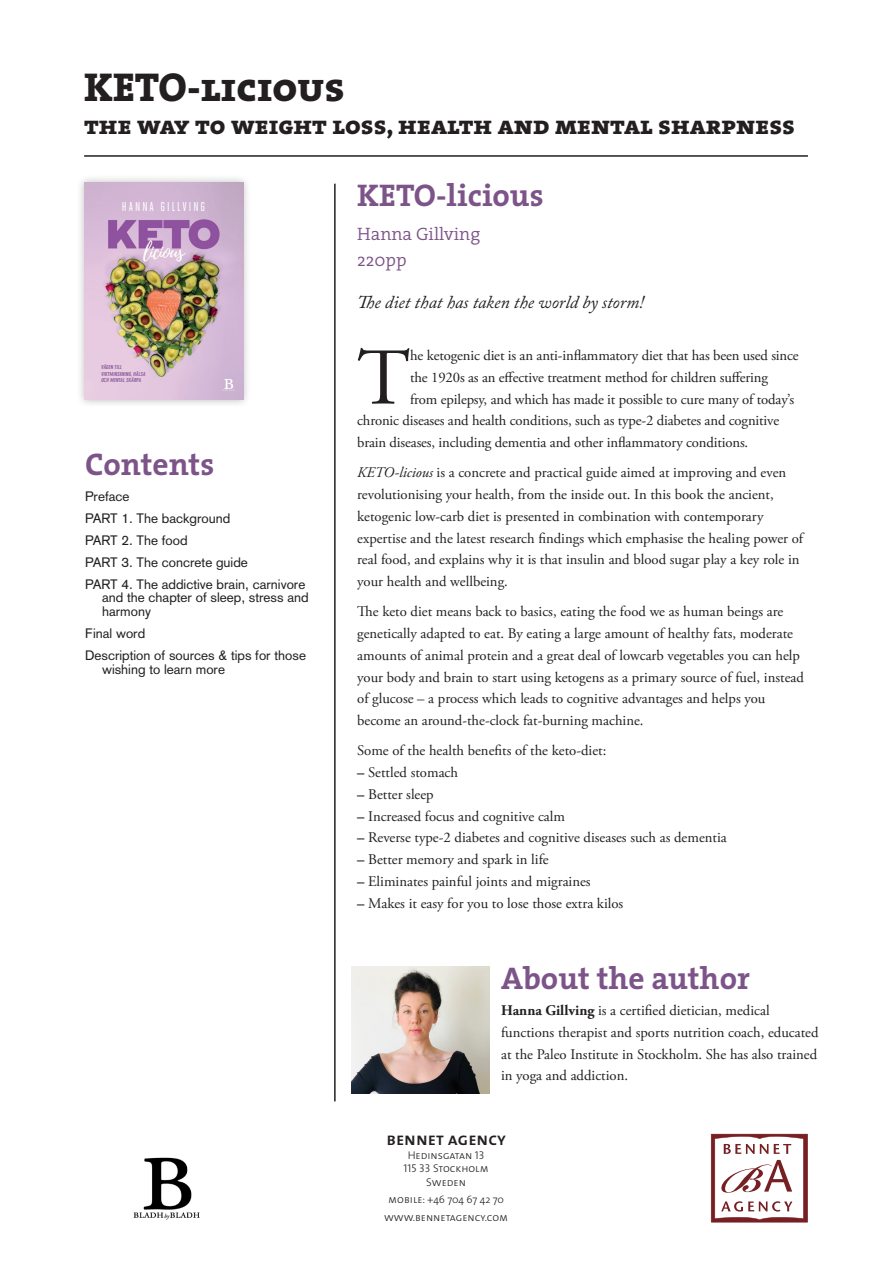
<style>
.page{position:relative;width:893px;height:1263px;background:#fff}
.page>*{position:absolute;margin:0;border:0;box-sizing:border-box;transform-origin:0 0}
.Bröd{font:80.25px "Adobe Garamond Pro";color:#231f20}
.Tittel_2rad{font:40.5px "The Serif Extra Bold Caps";color:#231f20}
.mellan{font:700 31.5px "The Serif";color:#7c5489}
.sv_titel{font:700 31.5px "The Serif";color:#7c5489}
.Tittel_2rad-2{font:25.5px "The Serif Extra Bold Caps";color:#231f20}
.Ingress{font:italic 18px "Adobe Caslon Pro";color:#231f20}
.Förfat{font:300 18px "The Serif";color:#7c5489}
.t1{font:18px "The Sans Semi Bold Caps";color:#231f20}
.Bröd_2{font:14.7px/21.8px "Adobe Garamond Pro";color:#231f20}
.Bröd-2{font:14.7px "Adobe Garamond Pro";letter-spacing:-.01em;color:#231f20}
.Innehåll{font:13.5px/13.5px "Akzidenz Grotesk";color:#231f20}
.t2{font:12.75px "Heroic Condensed";letter-spacing:.15em;color:#fff;scale:1.05 1}
.t3{font:11.25px/13.5px "The Sans Light Caps";color:#231f20;text-align:center}
.t4{font:300 10.5px "The Sans";color:#231f20}
.t5{font:700 condensed 5.4px/6.3px "DIN Neuzeit Grotesk";color:#835295}
.s1{font-style:italic}
.s2{font-weight:700}
.s3{font-family:"The Sans Light Caps";font-weight:400;font-size:11.25px}
.s4{font-size:11.25px}
</style>
<div class="page">
<hr style="left:84px;top:155px;width:724px;height:2px;background:#231f20">
<hr style="left:334px;top:184px;width:2px;height:917px;background:#231f20">
<div style="left:76px;top:174px;width:175px;height:234px;background:#231f20;opacity:.3"></div>
<img style="left:84px;top:182px;width:159px;height:217px">
<svg style="left:222px;top:379px;width:13px;height:11px"></svg>
<img style="left:352px;top:966px;width:137px;height:128px">
<img style="left:133px;top:1157px;width:67px;height:63px">
<svg style="left:711px;top:1134px;width:97px;height:88px"></svg>
<p class="Tittel_2rad" style="left:84px;top:54px;width:262px">KETO-licious</p>
<p class="Tittel_2rad-2" style="left:84px;top:104px;width:712px">the way to weight loss, health and mental sharpness</p>
<p class="t2" style="left:122px;top:200px;width:81px">HANNA GILLVING</p>
<p class="t5" style="left:101px;top:364px;width:47px">VÄGEN TILL<br>VIKTMINSKNING,HÄLSA<br>OCH MENTAL SKÄRPA</p>
<p class="mellan" style="left:85px;top:438px;width:131px">Contents</p>
<p class="Innehåll" style="left:85px;top:489px;width:46px">Preface</p>
<p class="Innehåll" style="left:85px;top:511px;width:147px">PART 1. The background</p>
<p class="Innehåll" style="left:85px;top:533px;width:104px">PART 2. The food</p>
<p class="Innehåll" style="left:85px;top:555px;width:164px">PART 3. The concrete guide</p>
<p class="Innehåll" style="left:102px;top:577px;width:208px;text-indent:-17px">PART 4. The addictive brain, carnivore and the chapter of sleep, stress and harmony</p>
<p class="Innehåll" style="left:85px;top:626px;width:62px">Final word</p>
<p class="Innehåll" style="left:102px;top:648px;width:205px;text-indent:-17px">Description of sources &amp; tips for those wishing to learn more</p>
<p class="sv_titel" style="left:357px;top:169px;width:188px">KETO-licious</p>
<p class="Förfat" style="left:357px;top:219px;width:125px">Hanna Gillving</p>
<p class="Förfat" style="left:357px;top:245px;width:51px">220pp</p>
<p class="Ingress" style="left:357px;top:292px;width:289px">The diet that has taken the world by storm!</p>
<p class="Bröd" style="left:357px;top:330px;width:55px">T</p>
<p class="Bröd-2" style="left:410px;top:346px;width:390px">he ketogenic diet is an anti-inflammatory diet that has been used since</p>
<p class="Bröd-2" style="left:410px;top:368px;width:359px">the 1920s as an effective treatment method for children suffering</p>
<p class="Bröd-2" style="left:410px;top:390px;width:385px">from epilepsy, and which has made it possible to cure many of today’s</p>
<p class="Bröd-2" style="left:357px;top:412px;width:423px">chronic diseases and health conditions, such as type-2 diabetes and cognitive</p>
<p class="Bröd-2" style="left:357px;top:433px;width:393px">brain diseases, including dementia and other inflammatory conditions.</p>
<p class="Bröd_2" style="left:357px;top:462px;width:447px"><span class="s1">KETO-licious</span> is a concrete and practical guide aimed at improving and even revolutionising your health, from the inside out. In this book the ancient, ketogenic low-carb diet is presented in combination with contemporary expertise and the latest research findings which emphasise the healing power of real food, and explains why it is that insulin and blood sugar play a key role in your health and wellbeing.</p>
<p class="Bröd_2" style="left:357px;top:601px;width:448px">The keto diet means back to basics, eating the food we as human beings are genetically adapted to eat. By eating a large amount of healthy fats, moderate amounts of animal protein and a great deal of lowcarb vegetables you can help your body and brain to start using ketogens as a primary source of fuel, instead of glucose – a process which leads to cognitive advantages and helps you become an around-the-clock fat-burning machine.</p>
<p class="Bröd_2" style="left:357px;top:740px;width:251px">Some of the health benefits of the keto-diet:</p>
<p class="Bröd_2" style="left:357px;top:762px;width:102px"><span class="s2">–</span> Settled stomach</p>
<p class="Bröd_2" style="left:357px;top:784px;width:78px"><span class="s2">–</span> Better sleep</p>
<p class="Bröd_2" style="left:357px;top:805px;width:209px"><span class="s2">–</span> Increased focus and cognitive calm</p>
<p class="Bröd_2" style="left:357px;top:827px;width:371px"><span class="s2">–</span> Reverse type-2 diabetes and cognitive diseases such as dementia</p>
<p class="Bröd_2" style="left:357px;top:849px;width:193px"><span class="s2">–</span> Better memory and spark in life</p>
<p class="Bröd_2" style="left:357px;top:871px;width:235px"><span class="s2">–</span> Eliminates painful joints and migraines</p>
<p class="Bröd_2" style="left:357px;top:892px;width:268px"><span class="s2">–</span> Makes it easy for you to lose those extra kilos</p>
<p class="mellan" style="left:501px;top:952px;width:250px">About the author</p>
<p class="Bröd_2" style="left:501px;top:1000px;width:319px"><span class="s2">Hanna Gillving</span> is a certified dietician, medical functions therapist and sports nutrition coach, educated at the Paleo Institute in Stockholm. She has also trained in yoga and addiction.</p>
<p class="t1" style="left:386px;top:1124px;width:121px">bennet agency</p>
<p class="t3" style="left:404px;top:1148px;width:87px">Hedinsgatan 13<br>115 33 Stockholm<br>Sweden</p>
<p class="t4" style="left:388px;top:1191px;width:117px"><span class="s3">mobile</span><span class="s4">: +</span>46 704 67 42 70</p>
<p class="t3" style="left:384px;top:1210px;width:126px">www.bennetagency.com</p>
</div>
